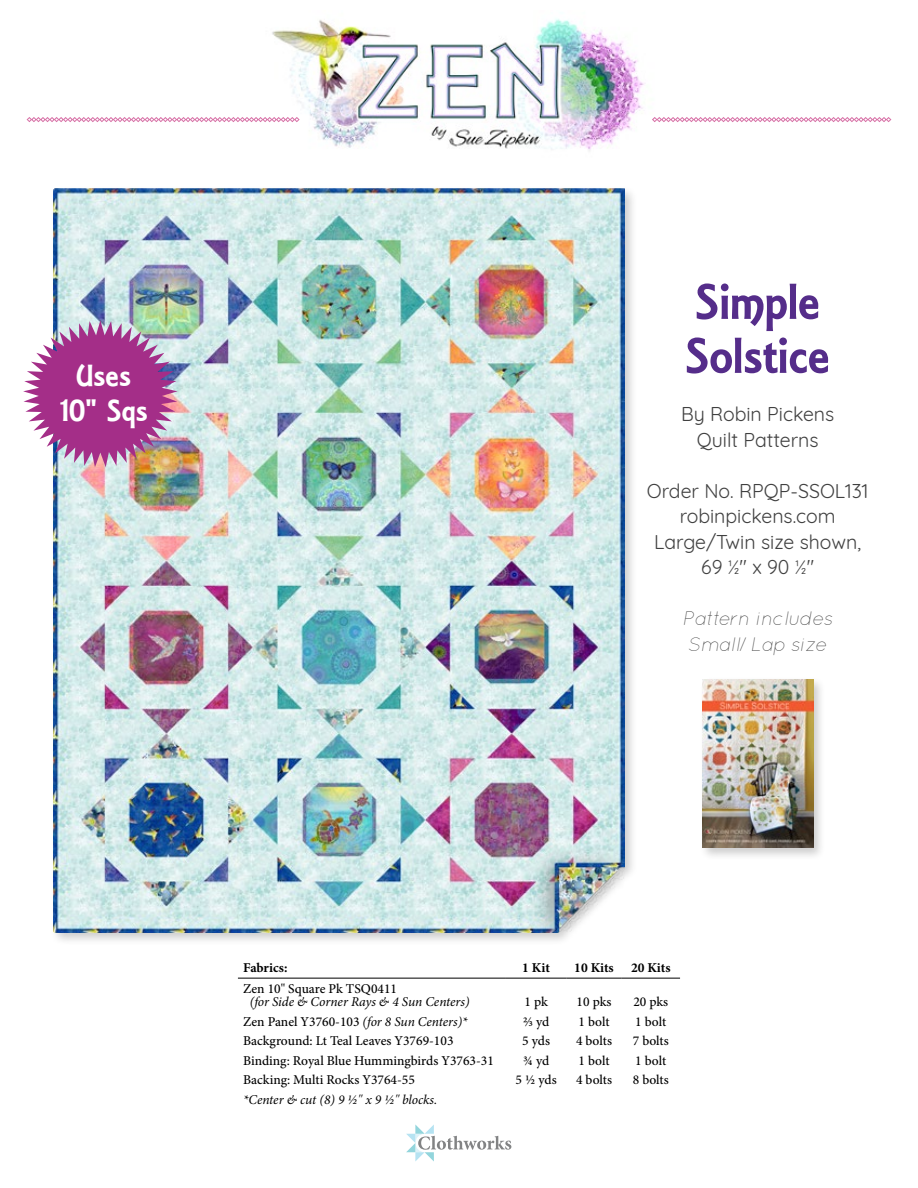
<style>
.page{position:relative;width:918px;height:1188px;background:#fff}
.page>*{position:absolute;margin:0;border:0;box-sizing:border-box;transform-origin:0 0}
.t1{font:54px/54px "ARESSENCE";color:#552d8a}
.t2{font:33px/34.5px "ARESSENCE";color:#fff;text-align:center}
.t3{font:19.5px/25.5px "Quicksand";color:#404040;text-align:center}
.t4{font:italic 300 19.5px/25.5px "Quicksand";color:#404040}
.t5{font:500 13.5px "Minion Pro";color:#000}
.t6{font:italic 13.5px "Minion Pro";letter-spacing:-.005em;color:#000}
.t7{font:700 13.5px "Minion Pro";letter-spacing:-.005em;color:#000}
.s1{font-weight:300}
.s2{font-weight:400;font-style:italic}
</style>
<div class="page">
<svg style="left:406px;top:1124px;width:105px;height:38px"></svg>
<img style="left:272px;top:19px;width:373px;height:132px">
<svg style="left:27px;top:117px;width:273px;height:5px"></svg>
<svg style="left:652px;top:117px;width:239px;height:5px"></svg>
<hr style="left:238px;top:978px;width:268px;height:1px;background:#000">
<hr style="left:506px;top:978px;width:60px;height:1px;background:#000">
<hr style="left:566px;top:978px;width:56px;height:1px;background:#000">
<hr style="left:622px;top:978px;width:58px;height:1px;background:#000">
<div style="left:50px;top:185px;width:588px;height:761px;background:#000;opacity:.2"></div>
<img style="left:54px;top:189px;width:571px;height:743px">
<img style="left:23px;top:320px;width:155px;height:147px">
<div style="left:699px;top:676px;width:127px;height:185px;background:#000;opacity:.2"></div>
<img style="left:702px;top:680px;width:111px;height:168px">
<h2 class="t2" style="left:59px;top:358px;width:90px">Uses<br>10" Sqs</h2>
<h1 class="t1" style="left:686px;top:275px;width:146px">Simple<br>Solstice</h1>
<h3 class="t3" style="left:681px;top:400px;width:155px">By Robin Pickens<br>Quilt Patterns</h3>
<h3 class="t3" style="left:647px;top:476px;width:223px">Order No. RPQP-SSOL131 robinpickens.com<br>Large/Twin size shown,<br>69 <span class="s1">½</span>" x 90 <span class="s1">½</span>"</h3>
<h3 class="t4" style="left:682px;top:606px;width:152px">Pattern includes<br>Small/Lap size</h3>
<p class="t7" style="left:243px;top:958px;width:46px">Fabrics:</p>
<p class="t7" style="left:522px;top:958px;width:29px">1 Kit</p>
<p class="t7" style="left:574px;top:958px;width:41px">10 Kits</p>
<p class="t7" style="left:631px;top:958px;width:41px">20 Kits</p>
<p class="t5" style="left:243px;top:979px;width:156px">Zen 10" Square Pk TSQ0411</p>
<p class="t6" style="left:250px;top:993px;width:221px">(for Side &amp; Corner Rays &amp; 4 Sun Centers)</p>
<p class="t5" style="left:524px;top:993px;width:25px">1 pk</p>
<p class="t5" style="left:577px;top:993px;width:36px">10 pks</p>
<p class="t5" style="left:633px;top:993px;width:36px">20 pks</p>
<p class="t5" style="left:243px;top:1012px;width:226px">Zen Panel Y3760-103 <span class="s2">(for 8 Sun Centers)*</span></p>
<p class="t5" style="left:523px;top:1012px;width:28px">⅔ yd</p>
<p class="t5" style="left:579px;top:1012px;width:32px">1 bolt</p>
<p class="t5" style="left:635px;top:1012px;width:32px">1 bolt</p>
<p class="t5" style="left:243px;top:1032px;width:212px">Background: Lt Teal Leaves Y3769-103</p>
<p class="t5" style="left:522px;top:1032px;width:29px">5 yds</p>
<p class="t5" style="left:576px;top:1032px;width:37px">4 bolts</p>
<p class="t5" style="left:633px;top:1032px;width:37px">7 bolts</p>
<p class="t5" style="left:243px;top:1051px;width:252px">Binding: Royal Blue Hummingbirds Y3763-31</p>
<p class="t5" style="left:523px;top:1051px;width:28px">¾ yd</p>
<p class="t5" style="left:579px;top:1051px;width:32px">1 bolt</p>
<p class="t5" style="left:635px;top:1051px;width:32px">1 bolt</p>
<p class="t5" style="left:243px;top:1071px;width:173px">Backing: Multi Rocks Y3764-55</p>
<p class="t5" style="left:516px;top:1071px;width:43px">5 ½ yds</p>
<p class="t5" style="left:576px;top:1071px;width:37px">4 bolts</p>
<p class="t5" style="left:633px;top:1071px;width:37px">8 bolts</p>
<p class="t6" style="left:243px;top:1090px;width:196px">*Center &amp; cut (8) 9 ½" x 9 ½" blocks.</p>
</div>
